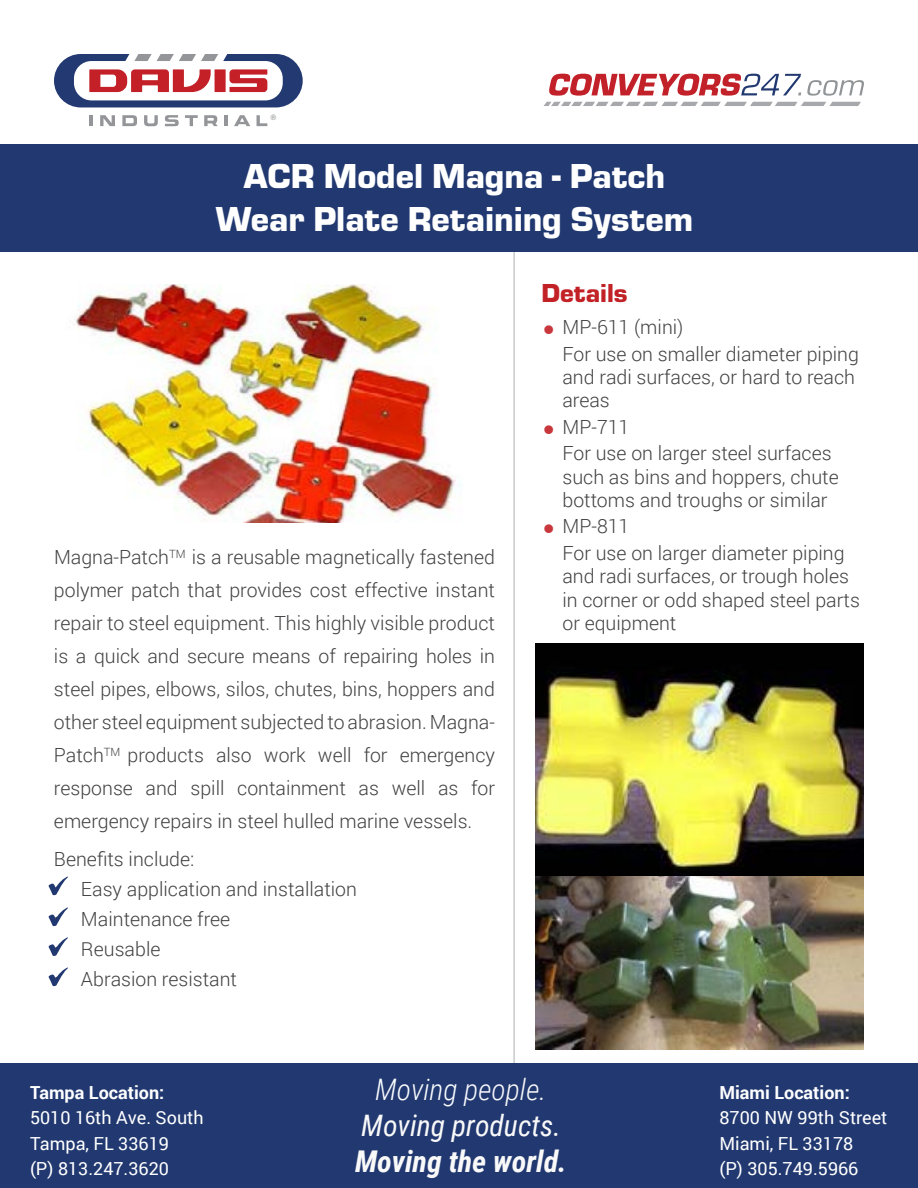
<style>
.page{position:relative;width:918px;height:1188px;background:#fff}
.page>*{position:absolute;margin:0;border:0;box-sizing:border-box;transform-origin:0 0}
.t1{font:900 36px/43.2px "Eurostile";color:#fff;text-align:center}
.t2{font:italic 700 30px "Roboto Condensed";color:#f9f9f9}
.t3{font:italic 29.7px/35.5px "Roboto Condensed";color:#f9f9f9;text-align:center}
.t4{font:900 27px "Eurostile";color:#c22126}
.t5{font:300 19.5px/33px "Roboto";color:#414042}
.t6{font:18px/25.5px "Roboto";color:#fff}
.t7{font:700 18px "Roboto";color:#fff}
.t8{font:7.65px "Roboto";color:#939598}
.s1{font-weight:300;color:#fafdff}
.s2{font-weight:300;color:#f7f8fc}
.s3{font-weight:300}
</style>
<div class="page">
<hr style="left:513px;top:239px;width:2px;height:824px;background:#c8c9cb">
<div style="left:0;top:1063px;width:918px;height:125px;background:#213870"></div>
<div style="left:0;top:144px;width:918px;height:107px;background:#213870"></div>
<svg style="left:48px;top:876px;width:20px;height:20px"></svg>
<svg style="left:549px;top:74px;width:252px;height:22px"></svg>
<svg style="left:807px;top:80px;width:57px;height:16px"></svg>
<svg style="left:544px;top:102px;width:317px;height:4px"></svg>
<img style="left:536px;top:644px;width:328px;height:232px">
<img style="left:76px;top:284px;width:386px;height:238px">
<svg style="left:48px;top:967px;width:20px;height:20px"></svg>
<svg style="left:48px;top:937px;width:20px;height:19px"></svg>
<svg style="left:48px;top:907px;width:20px;height:20px"></svg>
<hr style="left:89px;top:115px;width:4px;height:11px;background:#939598">
<svg style="left:100px;top:115px;width:15px;height:11px"></svg>
<svg style="left:122px;top:115px;width:15px;height:11px"></svg>
<svg style="left:144px;top:115px;width:14px;height:11px"></svg>
<svg style="left:165px;top:115px;width:14px;height:11px"></svg>
<svg style="left:185px;top:115px;width:13px;height:11px"></svg>
<hr style="left:224px;top:115px;width:4px;height:11px;background:#939598">
<svg style="left:204px;top:115px;width:14px;height:11px"></svg>
<svg style="left:234px;top:115px;width:16px;height:11px"></svg>
<svg style="left:257px;top:115px;width:10px;height:11px"></svg>
<svg style="left:54px;top:54px;width:249px;height:53px"></svg>
<img style="left:536px;top:876px;width:328px;height:173px">
<p class="t8" style="left:270px;top:112px;width:7px">®</p>
<h1 class="t1" style="left:216px;top:152px;width:479px">ACR Model Magna - Patch<br>Wear Plate Retaining System</h1>
<p class="t5" style="left:54px;top:540px;width:443px;text-align:justify">Magna-Patch<sup>TM</sup> is a reusable magnetically fastened polymer patch that provides cost effective instant repair to steel equipment. This highly visible product is a quick and secure means of repairing holes in steel pipes, elbows, silos, chutes, bins, hoppers and other steel equipment subjected to abrasion. Magna-Patch<sup>TM</sup> products also work well for emergency response and spill containment as well as for emergency repairs in steel hulled marine vessels.</p>
<p class="t5" style="left:54px;top:842px;width:142px">Benefits include:</p>
<p class="t5" style="left:54px;top:872px;width:305px">• Easy application and installation</p>
<p class="t5" style="left:54px;top:902px;width:178px">• Maintenance free</p>
<p class="t5" style="left:54px;top:932px;width:108px">• Reusable</p>
<p class="t5" style="left:54px;top:962px;width:185px">• Abrasion resistant</p>
<h3 class="t4" style="left:541px;top:274px;width:88px">Details</h3>
<p class="t5" style="left:562px;top:313px;width:298px;line-height:26.4px">MP-611 (mini)<br>For use on smaller diameter piping</p>
<p class="t5" style="left:562px;top:365px;width:294px;line-height:23.4px">and radi surfaces, or hard to reach areas</p>
<p class="t5" style="left:562px;top:413px;width:271px;line-height:26.4px">MP-711<br>For use on larger steel surfaces</p>
<p class="t5" style="left:562px;top:464px;width:278px;line-height:23.4px">such as bins and hoppers, chute bottoms and troughs or similar</p>
<p class="t5" style="left:562px;top:513px;width:284px;line-height:26.4px">MP-811<br>For use on larger diameter piping</p>
<p class="t5" style="left:562px;top:564px;width:299px;line-height:23.4px">and radi surfaces, or trough holes in corner or odd shaped steel parts or equipment</p>
<p class="t7" style="left:30px;top:1080px;width:136px">Tampa Location:</p>
<p class="t6" style="left:30px;top:1105px;width:175px">5010 16th Ave. South<br>Tampa, FL 33619<br>(P) 813.247.3620</p>
<h3 class="t3" style="left:361px;top:1071px;width:201px"><span class="s1">Moving</span> <span class="s2">peo</span><span class="s3">ple.<br></span>Moving products.</h3>
<h2 class="t2" style="left:355px;top:1140px;width:213px">Moving the world.</h2>
<p class="t7" style="left:719px;top:1080px;width:132px">Miami Location:</p>
<p class="t6" style="left:719px;top:1105px;width:170px">8700 NW 99th Street<br>Miami, FL 33178<br>(P) 305.749.5966</p>
</div>
